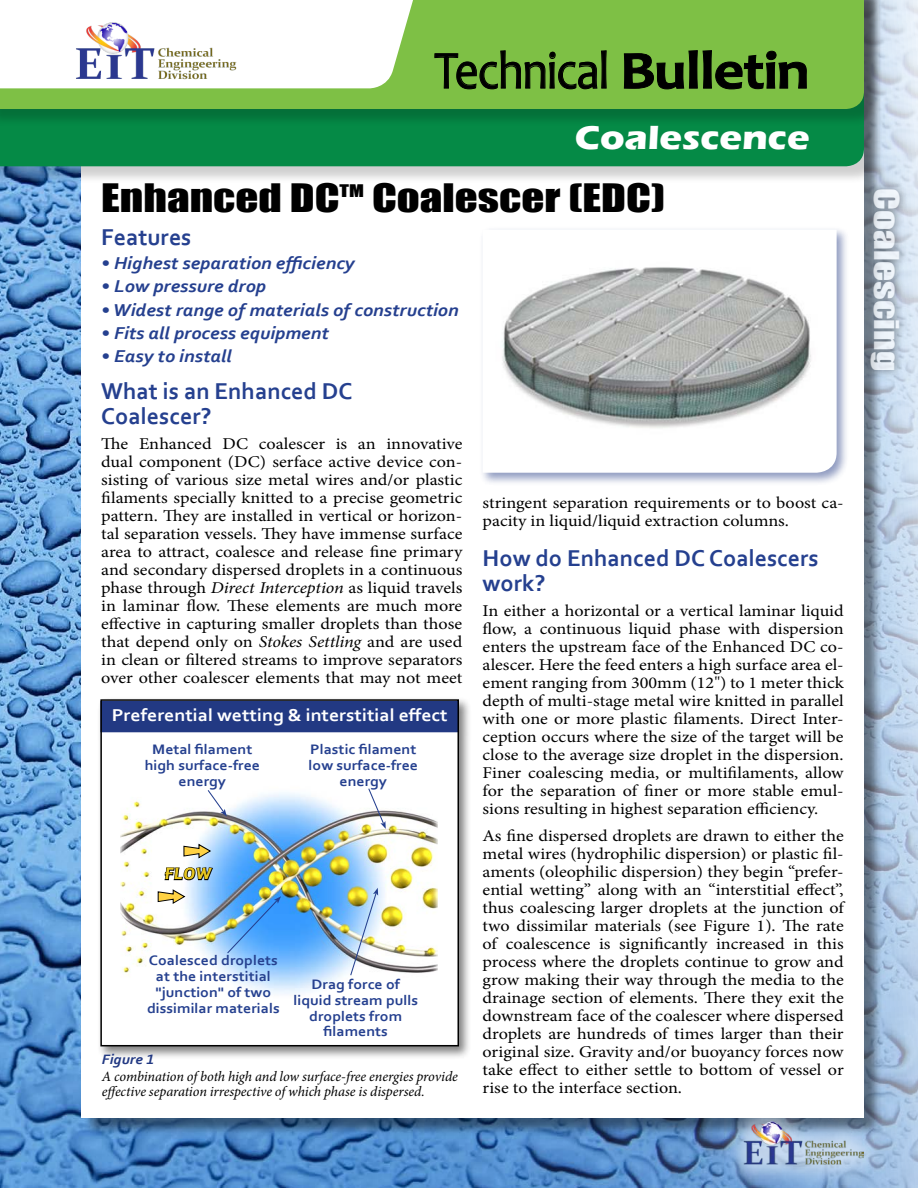
<style>
.page{position:relative;width:918px;height:1188px;background:#fff}
.page>*{position:absolute;margin:0;border:0;box-sizing:border-box;transform-origin:0 0}
.t1{font:54px "Candara";letter-spacing:-.02em;color:#000;scale:.87 1}
.t2{font:36px "Impact";color:#000;scale:1.25 1}
.t3{font:700 34.5px "Eras ITC";color:#fff;scale:1.1 1}
.t4{font:31.5px "Impact";color:#fff;scale:1.25 1}
.t5{font:700 24px/25.5px "Corbel";color:#25408f}
.t6{font:italic 700 18px "Corbel";color:#25408f;scale:1.1 1}
.t7{font:700 18px "Corbel";color:#fff;scale:1.1 1}
.t8{font:17.25px "ARESSENCE";color:#e7c61e;scale:1.25 1}
.t9{font:16.5px/18px "Minion Pro";color:#000;text-align:justify;scale:1.1 1}
.t10{font:15.9px "Impact";color:#000;scale:1.3 1}
.t11{font:700 14.4px/15.9px "Corbel";color:#25408f;text-align:center;scale:1.1 1}
.t12{font:italic 14.25px/15px "Minion Pro";letter-spacing:-.005em;color:#000}
.t13{font:italic 700 14.25px "Corbel";color:#223983;scale:1.1 1}
.s1{font-weight:700}
.s2{font-style:italic}
</style>
<div class="page">
<img style="left:0;top:0;width:918px;height:1188px">
<div style="left:83px;top:0;width:800px;height:1136px;background:#000;opacity:.44"></div>
<div style="left:81px;top:0;width:783px;height:1117px;background:#fff"></div>
<div style="left:0;top:0;width:882px;height:184px;background:#000;opacity:.19"></div>
<div style="left:0;top:127px;width:864px;height:39px;background:#058a46"></div>
<div style="left:0;top:0;width:882px;height:127px;background:#000;opacity:.19"></div>
<div style="left:0;top:0;width:864px;height:109px;background:#7ec045"></div>
<div style="left:862px;top:181px;width:47px;height:198px;background:#000;opacity:.75"></div>
<div style="left:479px;top:226px;width:371px;height:260px;background:#223983;opacity:.5"></div>
<svg style="left:483px;top:230px;width:354px;height:243px"></svg>
<img style="left:495px;top:254px;width:324px;height:196px">
<div style="left:97px;top:696px;width:375px;height:363px;background:#000;opacity:.5"></div>
<div style="left:101px;top:700px;width:357px;height:346px;background:#fff"></div>
<div style="left:100px;top:701px;width:359px;height:31px;background:#223983"></div>
<div style="left:100px;top:699px;width:359px;height:347px;border:2px solid #000"></div>
<img style="left:120px;top:792px;width:318px;height:202px">
<img style="left:226px;top:896px;width:55px;height:58px">
<svg style="left:367px;top:788px;width:19px;height:41px"></svg>
<img style="left:349px;top:888px;width:29px;height:89px">
<svg style="left:207px;top:790px;width:20px;height:26px"></svg>
<svg style="left:181px;top:843px;width:32px;height:16px"></svg>
<svg style="left:156px;top:866px;width:58px;height:39px"></svg>
<svg style="left:434px;top:50px;width:173px;height:40px;background:#6aa23a"></svg>
<svg style="left:624px;top:50px;width:183px;height:40px;background:#6ca43b"></svg>
<svg style="left:0;top:0;width:417px;height:88px"></svg>
<img style="left:75px;top:22px;width:162px;height:57px">
<div style="left:719px;top:1097px;width:170px;height:91px;background:#fff;opacity:.56"></div>
<img style="left:743px;top:1122px;width:121px;height:42px">
<h1 class="t1" style="left:434px;top:37px;width:433px">Technical <span class="s1">Bulletin</span></h1>
<h3 class="t3" style="left:575px;top:117px;width:215px">Coalescence</h3>
<h2 class="t2" style="left:101px;top:170px;width:192px">Enhanced DC</h2>
<p class="t10" style="left:340px;top:178px;width:20px">TM</p>
<h2 class="t2" style="left:372px;top:170px;width:236px">Coalescer (EDC)</h2>
<h3 class="t5" style="left:101px;top:224px;width:92px">Features</h3>
<p class="t6" style="left:101px;top:252px;width:232px">• Highest separation efficiency</p>
<p class="t6" style="left:101px;top:275px;width:151px">• Low pressure drop</p>
<p class="t6" style="left:101px;top:298px;width:326px">• Widest range of materials of construction</p>
<p class="t6" style="left:101px;top:322px;width:209px">• Fits all process equipment</p>
<p class="t6" style="left:101px;top:345px;width:120px">• Easy to install</p>
<h3 class="t5" style="left:101px;top:377px;width:253px">What is an Enhanced DC<br>Coalescer?</h3>
<p class="t9" style="left:101px;top:435px;width:330px">The Enhanced DC coalescer is an innovative dual component (DC) serface active device con&shy;sisting of various size metal wires and/or plastic filaments specially knitted to a precise geometric pattern. They are installed in vertical or horizon&shy;tal separation vessels. They have immense surface area to attract, coalesce and release fine primary and secondary dispersed droplets in a continuous phase through <span class="s2">Direct Interception</span> as liquid travels in laminar flow. These elements are much more effective in capturing smaller droplets than those that depend only on <span class="s2">Stokes Settling</span> and are used in clean or filtered streams to improve separators over other coalescer elements that may not meet</p>
<p class="t9" style="left:483px;top:494px;width:330px">stringent separation requirements or to boost ca&shy;pacity in liquid/liquid extraction columns.</p>
<h3 class="t5" style="left:483px;top:544px;width:338px">How do Enhanced DC Coalescers work?</h3>
<p class="t9" style="left:483px;top:602px;width:330px">In either a horizontal or a vertical laminar liquid flow, a continuous liquid phase with dispersion enters the upstream face of the Enhanced DC co&shy;alescer. Here the feed enters a high surface area el&shy;ement ranging from 300mm (12") to 1 meter thick depth of multi-stage metal wire knitted in parallel with one or more plastic filaments. Direct Inter&shy;ception occurs where the size of the target will be close to the average size droplet in the dispersion.<br>Finer coalescing media, or multifilaments, allow for the separation of finer or more stable emul&shy;sions resulting in highest separation efficiency.</p>
<p class="t9" style="left:483px;top:827px;width:330px">As fine dispersed droplets are drawn to either the metal wires (hydrophilic dispersion) or plastic fil&shy;aments (oleophilic dispersion) they begin “prefer&shy;ential wetting” along with an “interstitial effect”, thus coalescing larger droplets at the junction of two dissimilar materials (see Figure 1). The rate of coalescence is significantly increased in this process where the droplets continue to grow and grow making their way through the media to the drainage section of elements. There they exit the downstream face of the coalescer where dispersed droplets are hundreds of times larger than their original size. Gravity and/or buoyancy forces now take effect to either settle to bottom of vessel or rise to the interface section.</p>
<p class="t7" style="left:112px;top:704px;width:307px">Preferential wetting &amp; interstitial effect</p>
<p class="t11" style="left:309px;top:741px;width:101px">Plastic filament low surface-free energy</p>
<p class="t11" style="left:145px;top:741px;width:106px">Metal filament high surface-free energy</p>
<p class="t8" style="left:164px;top:864px;width:41px">FLOW</p>
<p class="t11" style="left:147px;top:952px;width:122px">Coalesced droplets at the interstitial "junction" of two dissimilar materials</p>
<p class="t11" style="left:293px;top:976px;width:115px">Drag force of liquid stream pulls droplets from filaments</p>
<p class="t13" style="left:102px;top:1051px;width:49px">Figure 1</p>
<p class="t12" style="left:102px;top:1069px;width:358px">A combination of both high and low surface-free energies provide effective separation irrespective of which phase is dispersed.</p>
<h3 class="t4" style="left:911px;top:188px;width:148px;rotate:90deg">Coalescing</h3>
</div>
